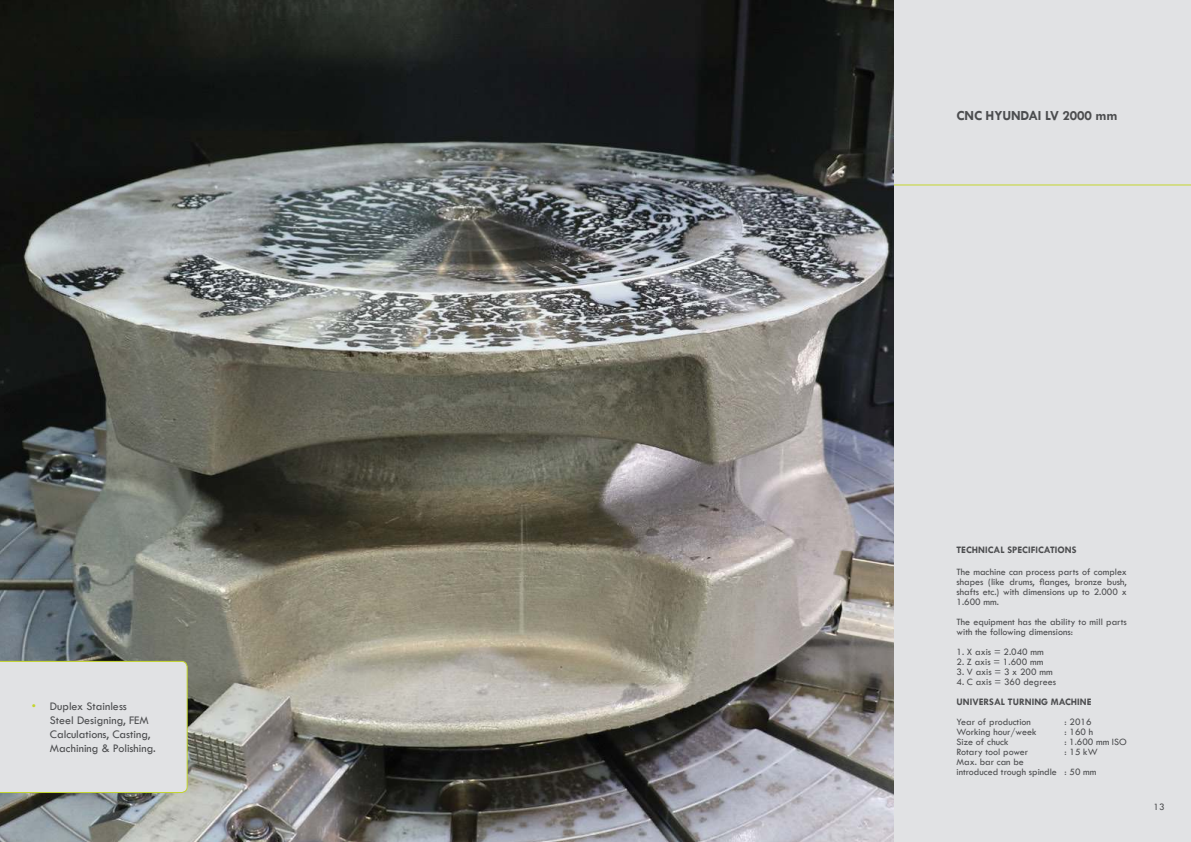
<style>
.page{position:relative;width:1191px;height:842px;background:#fff}
.page>*{position:absolute;margin:0;border:0;box-sizing:border-box;transform-origin:0 0}
.t1{font:700 14px "Tw Cen";letter-spacing:-.01em;color:#4c4d4f}
.t2{font:12px/14px "Tw Cen";color:#4c4d4f}
.t3{font:10px/10px "Tw Cen";color:#4c4d4f}
.t4{font:700 10px "Tw Cen";color:#4c4d4f}
.s1{color:#c3d52d}
</style>
<div class="page">
<div style="left:893px;top:0;width:298px;height:842px;background:#e1e2e4"></div>
<hr style="left:892px;top:184px;width:299px;height:1px;background:#c3d52d">
<img style="left:0;top:0;width:893px;height:842px">
<div style="left:0;top:661px;width:188px;height:132px;background:#e1e2e4"></div>
<p class="t2" style="left:50px;top:699px;width:107px;text-indent:-18px"><span class="s1">•</span> Duplex Stainless<br>Steel Designing, FEM<br>Calculations, Casting,<br>Machining &amp; Polishing.</p>
<h1 class="t1" style="left:956px;top:109px;width:162px">CNC HYUNDAI LV 2000 mm</h1>
<p class="t4" style="left:956px;top:546px;width:122px">TECHNICAL SPECIFICATIONS</p>
<p class="t3" style="left:956px;top:567px;width:172px;text-align:justify">The machine can process parts of complex shapes (like drums, flanges, bronze bush, shafts etc.) with dimensions up to 2.000 x 1.600 mm.</p>
<p class="t3" style="left:956px;top:616px;width:172px">The equipment has the ability to mill parts with the following dimensions:</p>
<p class="t3" style="left:956px;top:647px;width:89px">1. X axis = 2.040 mm</p>
<p class="t3" style="left:956px;top:657px;width:88px">2. Z axis = 1.600 mm</p>
<p class="t3" style="left:956px;top:666px;width:98px">3. V axis = 3 x 200 mm</p>
<p class="t3" style="left:956px;top:677px;width:101px">4. C axis = 360 degrees</p>
<p class="t4" style="left:956px;top:697px;width:136px">UNIVERSAL TURNING MACHINE</p>
<p class="t3" style="left:956px;top:717px;width:76px">Year of production</p>
<p class="t3" style="left:1064px;top:717px;width:29px">: 2016</p>
<p class="t3" style="left:956px;top:726px;width:81px">Working hour/week</p>
<p class="t3" style="left:1064px;top:726px;width:30px">: 160 h</p>
<p class="t3" style="left:956px;top:736px;width:54px">Size of chuck</p>
<p class="t3" style="left:1064px;top:736px;width:64px">: 1.600 mm ISO</p>
<p class="t3" style="left:956px;top:747px;width:73px">Rotary tool power</p>
<p class="t3" style="left:1064px;top:747px;width:35px">: 15 kW</p>
<p class="t3" style="left:956px;top:757px;width:142px">Max. bar can be<br>introduced trough spindle : 50 mm</p>
<p class="t3" style="left:1153px;top:802px;width:13px">13</p>
</div>
